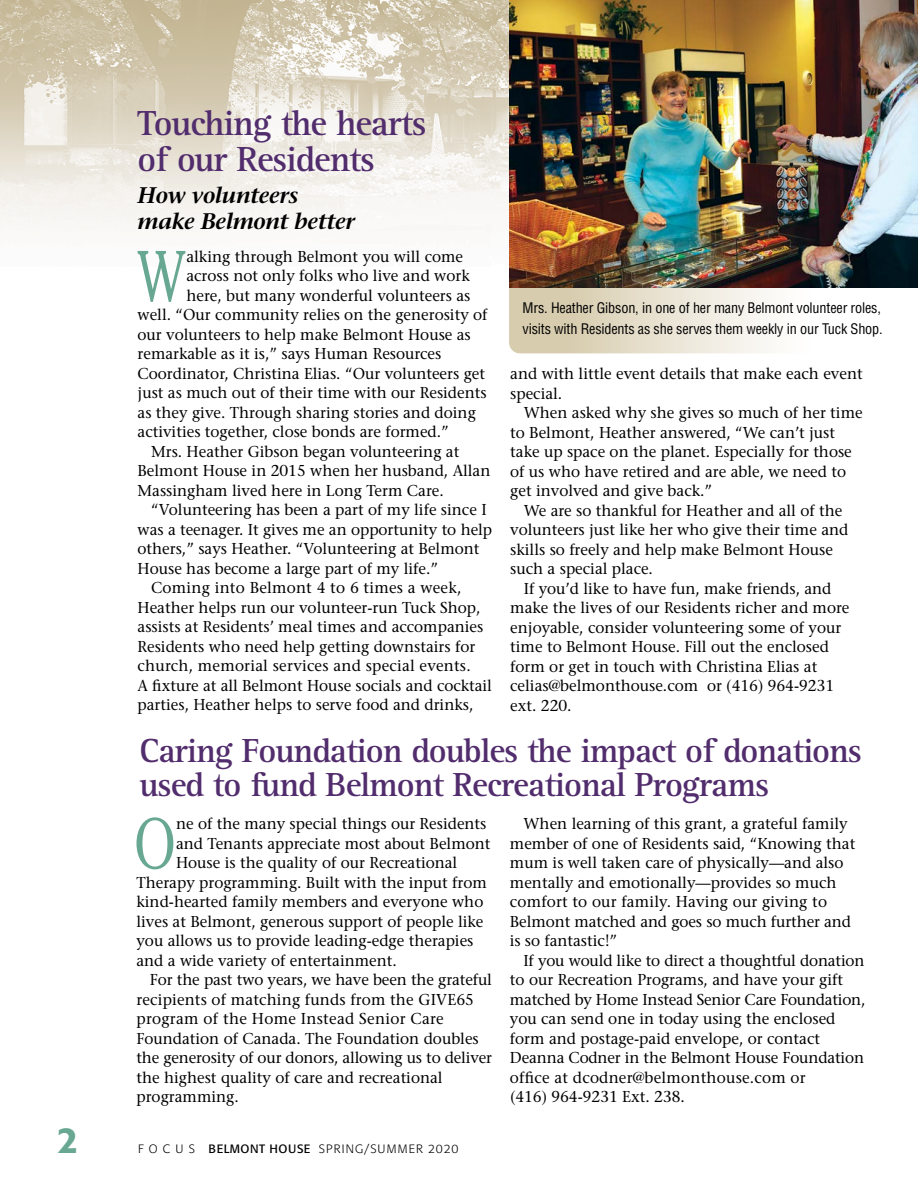
<style>
.page{position:relative;width:918px;height:1188px;background:#fff}
.page>*{position:absolute;margin:0;border:0;box-sizing:border-box;transform-origin:0 0}
.t1{font:300 condensed 71.4px "Cheltenham";color:#68a892}
.t2{font:700 36px/36px "Rotis Serif";letter-spacing:-.03em;color:#522d6d}
.t3{font:500 36px "Formata";color:#68a892}
.t4{font:700 34.5px/34.5px "Rotis Serif";letter-spacing:-.03em;color:#522d6d}
.t5{font:italic 600 22.5px/25.5px "Stone Serif";letter-spacing:-.02em;color:#000}
.t6{font:15.75px/19.5px "Stone Serif";color:#000}
.t7{font:15.75px "Stone Serif";letter-spacing:.02em;color:#000}
.t8{font:condensed 14.25px/21px "Helvetica";letter-spacing:-.01em;color:#000}
.t9{font:300 12px "Formata";letter-spacing:.08em;color:#000}
.s1{font-weight:400}
</style>
<div class="page">
<img style="left:0;top:0;width:509px;height:232px">
<svg style="left:509px;top:288px;width:262px;height:65px;background:#e5decb"></svg>
<img style="left:509px;top:0;width:408px;height:288px">
<h2 class="t3" style="left:57px;top:1118px;width:22px">2</h2>
<h2 class="t2" style="left:138px;top:106px;width:290px">Touching the hearts of our Residents</h2>
<h3 class="t5" style="left:138px;top:183px;width:219px">How volunteers make Belmont better</h3>
<h1 class="t1" style="left:138px;top:234px;width:48px">W</h1>
<p class="t6" style="left:186px;top:247px;width:278px">alking through Belmont you will come</p>
<p class="t6" style="left:186px;top:266px;width:285px">across not only folks who live and work</p>
<p class="t6" style="left:186px;top:286px;width:285px">here, but many wonderful volunteers as</p>
<p class="t6" style="left:138px;top:305px;width:352px">well. “Our community relies on the generosity of</p>
<p class="t6" style="left:138px;top:325px;width:335px">our volunteers to help make Belmont House as</p>
<p class="t6" style="left:138px;top:344px;width:305px">remarkable as it is,” says Human Resources</p>
<p class="t6" style="left:138px;top:364px;width:349px">Coordinator, Christina Elias. “Our volunteers get</p>
<p class="t6" style="left:138px;top:383px;width:351px">just as much out of their time with our Residents</p>
<p class="t6" style="left:138px;top:403px;width:340px">as they give. Through sharing stories and doing</p>
<p class="t6" style="left:138px;top:422px;width:313px">activities together, close bonds are formed.”</p>
<p class="t6" style="left:151px;top:442px;width:310px">Mrs. Heather Gibson began volunteering at</p>
<p class="t6" style="left:138px;top:461px;width:354px">Belmont House in 2015 when her husband, Allan</p>
<p class="t6" style="left:138px;top:481px;width:308px">Massingham lived here in Long Term Care.</p>
<p class="t6" style="left:151px;top:500px;width:337px">“Volunteering has been a part of my life since I</p>
<p class="t6" style="left:138px;top:520px;width:356px">was a teenager. It gives me an opportunity to help</p>
<p class="t6" style="left:138px;top:539px;width:343px">others,” says Heather. “Volunteering at Belmont</p>
<p class="t6" style="left:138px;top:559px;width:302px">House has become a large part of my life.”</p>
<p class="t6" style="left:151px;top:578px;width:312px">Coming into Belmont 4 to 6 times a week,</p>
<p class="t6" style="left:138px;top:598px;width:344px">Heather helps run our volunteer-run Tuck Shop,</p>
<p class="t6" style="left:138px;top:617px;width:347px">assists at Residents’ meal times and accompanies</p>
<p class="t6" style="left:138px;top:637px;width:339px">Residents who need help getting downstairs for</p>
<p class="t6" style="left:138px;top:656px;width:335px">church, memorial services and special events.</p>
<p class="t6" style="left:138px;top:676px;width:356px">A fixture at all Belmont House socials and cocktail</p>
<p class="t6" style="left:138px;top:695px;width:337px">parties, Heather helps to serve food and drinks,</p>
<p class="t8" style="left:523px;top:297px;width:362px">Mrs. Heather Gibson, in one of her many Belmont volunteer roles, visits with Residents as she serves them weekly in our Tuck Shop.</p>
<p class="t6" style="left:510px;top:364px;width:354px">and with little event details that make each event special.</p>
<p class="t6" style="left:510px;top:403px;width:354px;text-indent:14px">When asked why she gives so much of her time to Belmont, Heather answered, “We can’t just take up space on the planet. Especially for those of us who have retired and are able, we need to get involved and give back.”</p>
<p class="t6" style="left:510px;top:501px;width:340px;text-indent:14px">We are so thankful for Heather and all of the volunteers just like her who give their time and skills so freely and help make Belmont House such a special place.</p>
<p class="t6" style="left:510px;top:579px;width:341px;text-indent:14px">If you’d like to have fun, make friends, and make the lives of our Residents richer and more enjoyable, consider volunteering some of your time to Belmont House. Fill out the enclosed form or get in touch with Christina Elias at celias@belmonthouse.com or (416) 964-9231 ext. 220.</p>
<h3 class="t4" style="left:140px;top:734px;width:724px">Caring Foundation doubles the impact of donations used to fund Belmont Recreational Programs</h3>
<h1 class="t1" style="left:134px;top:802px;width:44px">O</h1>
<p class="t6" style="left:176px;top:814px;width:312px">ne of the many special things our Residents</p>
<p class="t6" style="left:510px;top:814px;width:347px;text-indent:14px">When learning of this grant, a grateful family member of one of Residents said, “Knowing that mum is well taken care of physically—and also mentally and emotionally—provides so much comfort to our family. Having our giving to Belmont matched and goes so much further and is so fantastic!”</p>
<p class="t6" style="left:510px;top:951px;width:357px;text-indent:14px">If you would like to direct a thoughtful donation to our Recreation Programs, and have your gift matched by Home Instead Senior Care Foundation, you can send one in today using the enclosed form and postage-paid envelope, or contact Deanna Codner in the Belmont House Foundation office at dcodner@belmonthouse.com or<br>(416) 964-9231 Ext. 238.</p>
<p class="t6" style="left:176px;top:834px;width:316px">and Tenants appreciate most about Belmont</p>
<p class="t6" style="left:176px;top:853px;width:283px">House is the quality of our Recreational</p>
<p class="t6" style="left:136px;top:873px;width:352px">Therapy programming. Built with the input from</p>
<p class="t6" style="left:136px;top:892px;width:348px">kind-hearted family members and everyone who</p>
<p class="t6" style="left:136px;top:912px;width:348px">lives at Belmont, generous support of people like</p>
<p class="t6" style="left:136px;top:931px;width:338px">you allows us to provide leading-edge therapies</p>
<p class="t6" style="left:136px;top:951px;width:262px">and a wide variety of entertainment.</p>
<p class="t6" style="left:150px;top:970px;width:344px">For the past two years, we have been the grateful</p>
<p class="t6" style="left:136px;top:990px;width:339px">recipients of matching funds from the GIVE65</p>
<p class="t7" style="left:136px;top:1009px;width:309px">program of the Home Instead Senior Care</p>
<p class="t6" style="left:136px;top:1029px;width:344px">Foundation of Canada. The Foundation doubles</p>
<p class="t6" style="left:136px;top:1048px;width:357px">the generosity of our donors, allowing us to deliver</p>
<p class="t6" style="left:136px;top:1068px;width:308px">the highest quality of care and recreational</p>
<p class="t6" style="left:136px;top:1087px;width:104px">programming.</p>
<p class="t9" style="left:138px;top:1142px;width:322px">F O C U S <span class="s1">BELMONT HOUSE</span> SPRING/SUMMER 2020</p>
</div>
